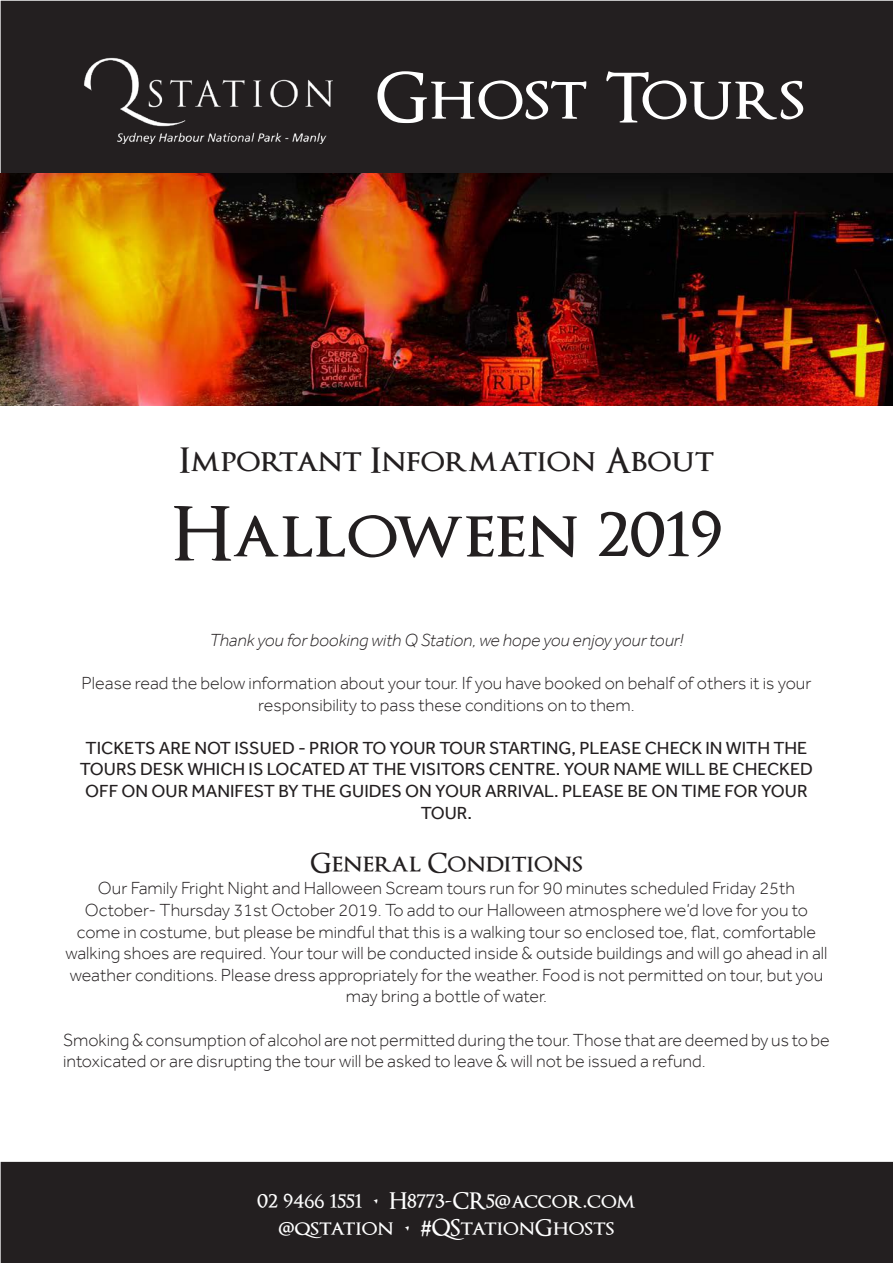
<style>
.page{position:relative;width:893px;height:1263px;background:#fff}
.page>*{position:absolute;margin:0;border:0;box-sizing:border-box;transform-origin:0 0}
.t1{font:600 73.5px "Optimus Princeps";color:#231f20}
.t2{font:600 67.5px "Optimus Princeps";color:#fff}
.t3{font:600 34.5px "Optimus Princeps";color:#231f20}
.t4{font:600 27px "Optimus Princeps";color:#231f20}
.t5{font:600 22.5px "Optimus Princeps";color:#fff}
.t6{font:300 18px/21.6px "Effra";color:#231f20;text-align:center}
.t7{font:18px/21.6px "Effra";color:#231f20;text-align:center}
.t8{font:italic 300 18px "Effra";color:#231f20}
</style>
<div class="page">
<div style="left:1px;top:1px;width:892px;height:171px;background:#231f20"></div>
<div style="left:1px;top:1px;width:892px;height:172px;border:2px solid #231f20"></div>
<img style="left:84px;top:57px;width:248px;height:87px">
<div style="left:1px;top:1162px;width:892px;height:101px;background:#231f20"></div>
<img style="left:1px;top:173px;width:892px;height:232px">
<p class="t2" style="left:376px;top:62px;width:430px">Ghost Tours</p>
<p class="t3" style="left:180px;top:442px;width:536px">Important Information About</p>
<p class="t1" style="left:172px;top:495px;width:552px">Halloween 2019</p>
<p class="t8" style="left:209px;top:630px;width:476px">Thank you for booking with Q Station, we hope you enjoy your tour!</p>
<p class="t6" style="left:82px;top:672px;width:731px">Please read the below information about your tour. If you have booked on behalf of others it is your responsibility to pass these conditions on to them.</p>
<p class="t7" style="left:80px;top:737px;width:735px">TICKETS ARE NOT ISSUED - PRIOR TO YOUR TOUR STARTING, PLEASE CHECK IN WITH THE TOURS DESK WHICH IS LOCATED AT THE VISITORS CENTRE. YOUR NAME WILL BE CHECKED OFF ON OUR MANIFEST BY THE GUIDES ON YOUR ARRIVAL. PLEASE BE ON TIME FOR YOUR TOUR.</p>
<p class="t4" style="left:310px;top:848px;width:274px">General Conditions</p>
<p class="t6" style="left:65px;top:877px;width:764px">Our Family Fright Night and Halloween Scream tours run for 90 minutes scheduled Friday 25th October- Thursday 31st October 2019. To add to our Halloween atmosphere we’d love for you to come in costume, but please be mindful that this is a walking tour so enclosed toe, flat, comfortable walking shoes are required. Your tour will be conducted inside &amp; outside buildings and will go ahead in all weather conditions. Please dress appropriately for the weather. Food is not permitted on tour, but you may bring a bottle of water.</p>
<p class="t6" style="left:63px;top:1028px;width:768px;text-align:left">Smoking &amp; consumption of alcohol are not permitted during the tour. Those that are deemed by us to be intoxicated or are disrupting the tour will be asked to leave &amp; will not be issued a refund.</p>
<p class="t5" style="left:257px;top:1189px;width:380px">02 9466 1551 • H8773-CR5@accor.com</p>
<p class="t5" style="left:279px;top:1216px;width:337px">@qstation • #QStationGhosts</p>
</div>
